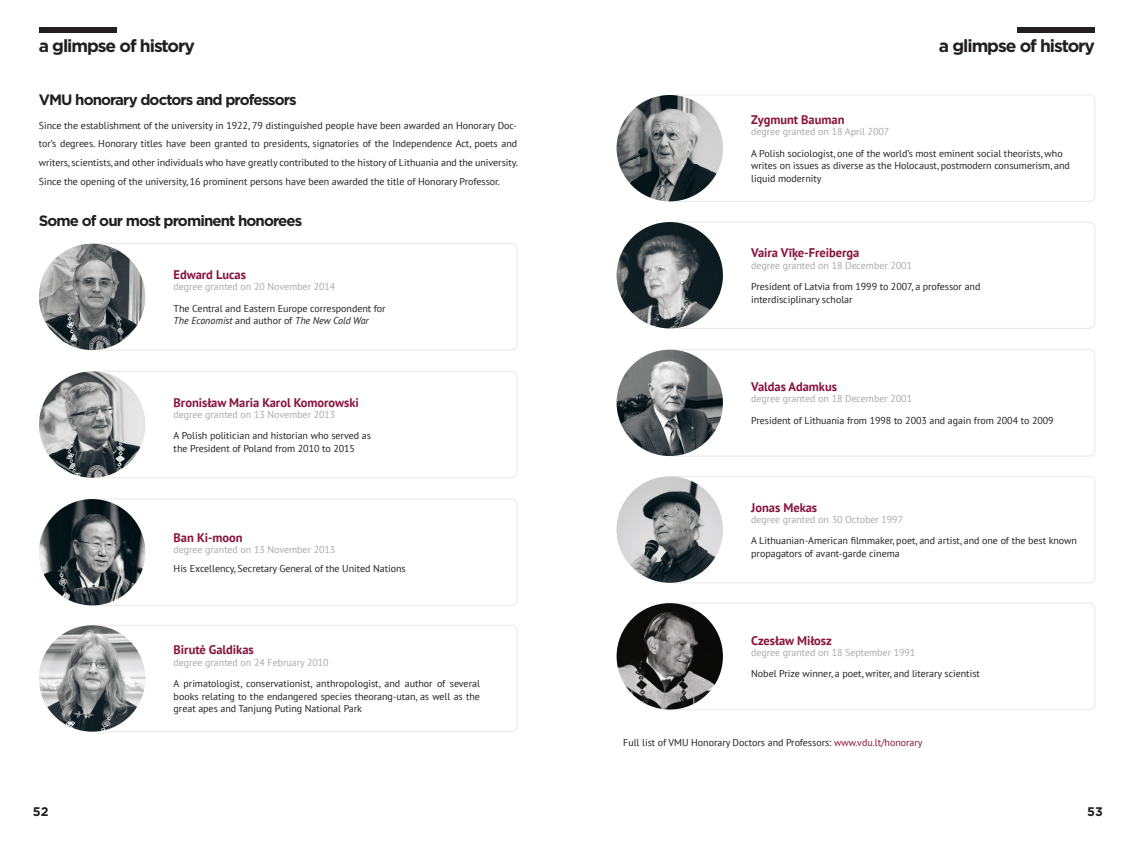
<style>
.page{position:relative;width:1134px;height:851px;background:#fff}
.page>*{position:absolute;margin:0;border:0;box-sizing:border-box;transform-origin:0 0}
.t1{font:700 17.5px "Gotham";letter-spacing:-.06em;color:#231f20}
.t2{font:700 15px "Gotham";letter-spacing:-.06em;color:#231f20}
.t3{font:700 12.5px "PT Sans";letter-spacing:-.005em;color:#88133d}
.t4{font:700 12.5px "Gotham";color:#231f20}
.t5{font:10px/12.5px "PT Sans";letter-spacing:-.005em;color:#231f20}
.t6{font:10px "PT Sans";letter-spacing:-.005em;color:#a8a9ad}
.s1{font-style:italic}
.s2{color:#88133d}
</style>
<div class="page">
<div style="left:92px;top:498px;width:426px;height:108px;border:1px solid #ececee;border-radius:5px"></div>
<div style="left:92px;top:624px;width:426px;height:108px;border:1px solid #ececee;border-radius:6px"></div>
<div style="left:92px;top:243px;width:426px;height:107px;border:1px solid #ececee;border-radius:5px"></div>
<div style="left:92px;top:370px;width:426px;height:108px;border:1px solid #ececee;border-radius:5px"></div>
<div style="left:39px;top:28px;width:78px;height:5px;background:#231f20"></div>
<img style="left:39px;top:499px;width:106px;height:106px;border-radius:53px">
<img style="left:39px;top:625px;width:106px;height:106px;border-radius:53px">
<img style="left:39px;top:243px;width:106px;height:107px;border-radius:53px">
<img style="left:39px;top:371px;width:106px;height:106px;border-radius:53px">
<div style="left:669px;top:221px;width:426px;height:108px;border:1px solid #ececee;border-radius:6px"></div>
<div style="left:669px;top:94px;width:426px;height:108px;border:1px solid #ececee;border-radius:5px"></div>
<div style="left:669px;top:349px;width:426px;height:107px;border:1px solid #ececee;border-radius:5px"></div>
<div style="left:669px;top:475px;width:426px;height:108px;border:1px solid #ececee;border-radius:5px"></div>
<div style="left:669px;top:602px;width:426px;height:108px;border:1px solid #ececee;border-radius:5px"></div>
<div style="left:1017px;top:28px;width:78px;height:5px;background:#231f20"></div>
<img style="left:617px;top:222px;width:106px;height:106px;border-radius:53px">
<img style="left:617px;top:95px;width:106px;height:106px;border-radius:53px">
<img style="left:617px;top:349px;width:106px;height:107px;border-radius:53px">
<img style="left:617px;top:476px;width:106px;height:106px;border-radius:53px">
<img style="left:617px;top:603px;width:106px;height:106px;border-radius:53px">
<h1 class="t1" style="left:39px;top:34px;width:158px">a glimpse of history</h1>
<h2 class="t2" style="left:39px;top:89px;width:259px">VMU honorary doctors and professors</h2>
<p class="t5" style="left:39px;top:116px;width:481px;line-height:18.8px;text-align:justify">Since the establishment of the university in 1922, 79 distinguished people have been awarded an Honorary Doc&shy;tor’s degrees. Honorary titles have been granted to presidents, signatories of the Independence Act, poets and writers, scientists, and other individuals who have greatly contributed to the history of Lithuania and the university.<br>Since the opening of the university, 16 prominent persons have been awarded the title of Honorary Professor.</p>
<h2 class="t2" style="left:39px;top:210px;width:265px">Some of our most prominent honorees</h2>
<p class="t3" style="left:174px;top:267px;width:74px">Edward Lucas</p>
<p class="t6" style="left:174px;top:281px;width:163px">degree granted on 20 November 2014</p>
<p class="t5" style="left:174px;top:302px;width:213px">The Central and Eastern Europe correspondent for<br><span class="s1">The Economist</span> and author of <span class="s1">The New Cold War</span></p>
<p class="t3" style="left:174px;top:395px;width:187px">Bronisław Maria Karol Komorowski</p>
<p class="t6" style="left:174px;top:409px;width:163px">degree granted on 13 November 2013</p>
<p class="t5" style="left:174px;top:430px;width:199px">A Polish politician and historian who served as the President of Poland from 2010 to 2015</p>
<p class="t3" style="left:174px;top:530px;width:71px">Ban Ki-moon</p>
<p class="t6" style="left:174px;top:544px;width:163px">degree granted on 13 November 2013</p>
<p class="t5" style="left:174px;top:562px;width:234px">His Excellency, Secretary General of the United Nations</p>
<p class="t3" style="left:174px;top:643px;width:82px">Birutė Galdikas</p>
<p class="t6" style="left:174px;top:656px;width:157px">degree granted on 24 February 2010</p>
<p class="t5" style="left:174px;top:677px;width:308px;text-align:justify">A primatologist, conservationist, anthropologist, and author of several books relating to the endangered species theorang-utan, as well as the great apes and Tanjung Puting National Park</p>
<h1 class="t1" style="left:939px;top:34px;width:158px">a glimpse of history</h1>
<p class="t3" style="left:751px;top:113px;width:95px">Zygmunt Bauman</p>
<p class="t6" style="left:751px;top:126px;width:140px">degree granted on 18 April 2007</p>
<p class="t5" style="left:751px;top:147px;width:320px">A Polish sociologist, one of the world’s most eminent social theorists, who writes on issues as diverse as the Holocaust, postmodern consumerism, and liquid modernity</p>
<p class="t3" style="left:751px;top:246px;width:109px">Vaira Vīķe-Freiberga</p>
<p class="t6" style="left:751px;top:259px;width:162px">degree granted on 18 December 2001</p>
<p class="t5" style="left:751px;top:280px;width:231px">President of Latvia from 1999 to 2007, a professor and interdisciplinary scholar</p>
<p class="t3" style="left:751px;top:380px;width:87px">Valdas Adamkus</p>
<p class="t6" style="left:751px;top:393px;width:162px">degree granted on 18 December 2001</p>
<p class="t5" style="left:751px;top:414px;width:304px">President of Lithuania from 1998 to 2003 and again from 2004 to 2009</p>
<p class="t3" style="left:751px;top:500px;width:67px">Jonas Mekas</p>
<p class="t6" style="left:751px;top:514px;width:153px">degree granted on 30 October 1997</p>
<p class="t5" style="left:751px;top:535px;width:327px">A Lithuanian-American filmmaker, poet, and artist, and one of the best known propagators of avant-garde cinema</p>
<p class="t3" style="left:751px;top:633px;width:82px">Czesław Miłosz</p>
<p class="t6" style="left:751px;top:646px;width:166px">degree granted on 18 September 1991</p>
<p class="t5" style="left:751px;top:668px;width:230px">Nobel Prize winner, a poet, writer, and literary scientist</p>
<p class="t5" style="left:623px;top:736px;width:301px">Full list of VMU Honorary Doctors and Professors: <span class="s2">www.vdu.lt/honorary</span></p>
<p class="t4" style="left:33px;top:803px;width:17px">52</p>
<p class="t4" style="left:1087px;top:803px;width:17px">53</p>
</div>
